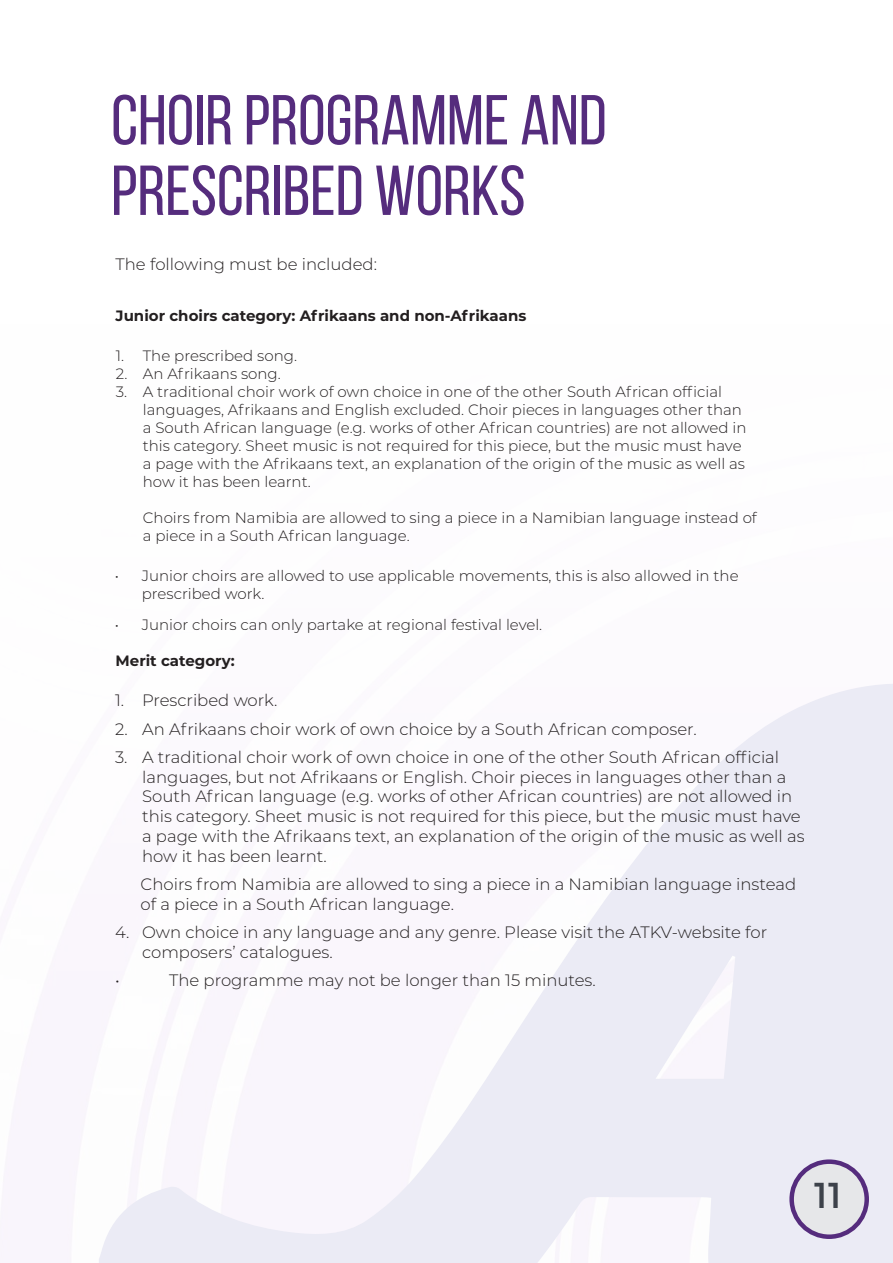
<style>
.page{position:relative;width:893px;height:1263px;background:#fff}
.page>*{position:absolute;margin:0;border:0;box-sizing:border-box;transform-origin:0 0}
.t1{font:70.5px/70.5px "Bebas Neue";color:#552c7d}
.t2{font:36px "Montserrat";color:#3d424a}
.t3{font:300 16.5px/19.8px "Montserrat";color:#231f20}
.t4{font:300 15px/18px "Montserrat";color:#231f20}
.t5{font:700 15px "Montserrat";color:#231f20}
</style>
<div class="page">
<svg style="left:99px;top:684px;width:794px;height:579px;fill:#f9f5fc"></svg>
<div style="left:792px;top:1162px;width:74px;height:74px;background:#e6e7e9;border-radius:50%"></div>
<div style="left:789px;top:1159px;width:80px;height:80px;border:4px solid #552c7d;border-radius:50%"></div>
<h1 class="t1" style="left:111px;top:84px;width:497px">CHOIR PROGRAMME AND<br>PRESCRIBED WORKS</h1>
<p class="t3" style="left:116px;top:253px;width:263px">The following must be included:</p>
<p class="t5" style="left:116px;top:305px;width:412px">Junior choirs category: Afrikaans and non-Afrikaans</p>
<p class="t4" style="left:116px;top:346px;width:183px">1. The prescribed song.</p>
<p class="t4" style="left:116px;top:364px;width:166px">2. An Afrikaans song.</p>
<p class="t4" style="left:143px;top:382px;width:605px;text-indent:-27px">3. A traditional choir work of own choice in one of the other South African official languages, Afrikaans and English excluded. Choir pieces in languages other than a South African language (e.g. works of other African countries) are not allowed in this category. Sheet music is not required for this piece, but the music must have a page with the Afrikaans text, an explanation of the origin of the music as well as how it has been learnt.</p>
<p class="t4" style="left:143px;top:508px;width:616px">Choirs from Namibia are allowed to sing a piece in a Namibian language instead of a piece in a South African language.</p>
<p class="t4" style="left:142px;top:566px;width:598px;text-indent:-27px">• Junior choirs are allowed to use applicable movements, this is also allowed in the prescribed work.</p>
<p class="t4" style="left:115px;top:615px;width:429px">• Junior choirs can only partake at regional festival level.</p>
<p class="t5" style="left:116px;top:650px;width:121px">Merit category:</p>
<p class="t3" style="left:115px;top:690px;width:164px">1. Prescribed work.</p>
<p class="t3" style="left:115px;top:718px;width:583px">2. An Afrikaans choir work of own choice by a South African composer.</p>
<p class="t3" style="left:142px;top:746px;width:664px;text-indent:-27px">3. A traditional choir work of own choice in one of the other South African official languages, but not Afrikaans or English. Choir pieces in languages other than a South African language (e.g. works of other African countries) are not allowed in this category. Sheet music is not required for this piece, but the music must have a page with the Afrikaans text, an explanation of the origin of the music as well as how it has been learnt.</p>
<p class="t3" style="left:141px;top:874px;width:657px">Choirs from Namibia are allowed to sing a piece in a Namibian language instead of a piece in a South African language.</p>
<p class="t3" style="left:142px;top:922px;width:627px;text-indent:-27px">4. Own choice in any language and any genre. Please visit the ATKV-website for composers’ catalogues.</p>
<p class="t3" style="left:115px;top:970px;width:6px">•</p>
<p class="t3" style="left:169px;top:970px;width:428px">The programme may not be longer than 15 minutes.</p>
<h2 class="t2" style="left:814px;top:1173px;width:29px">11</h2>
</div>
